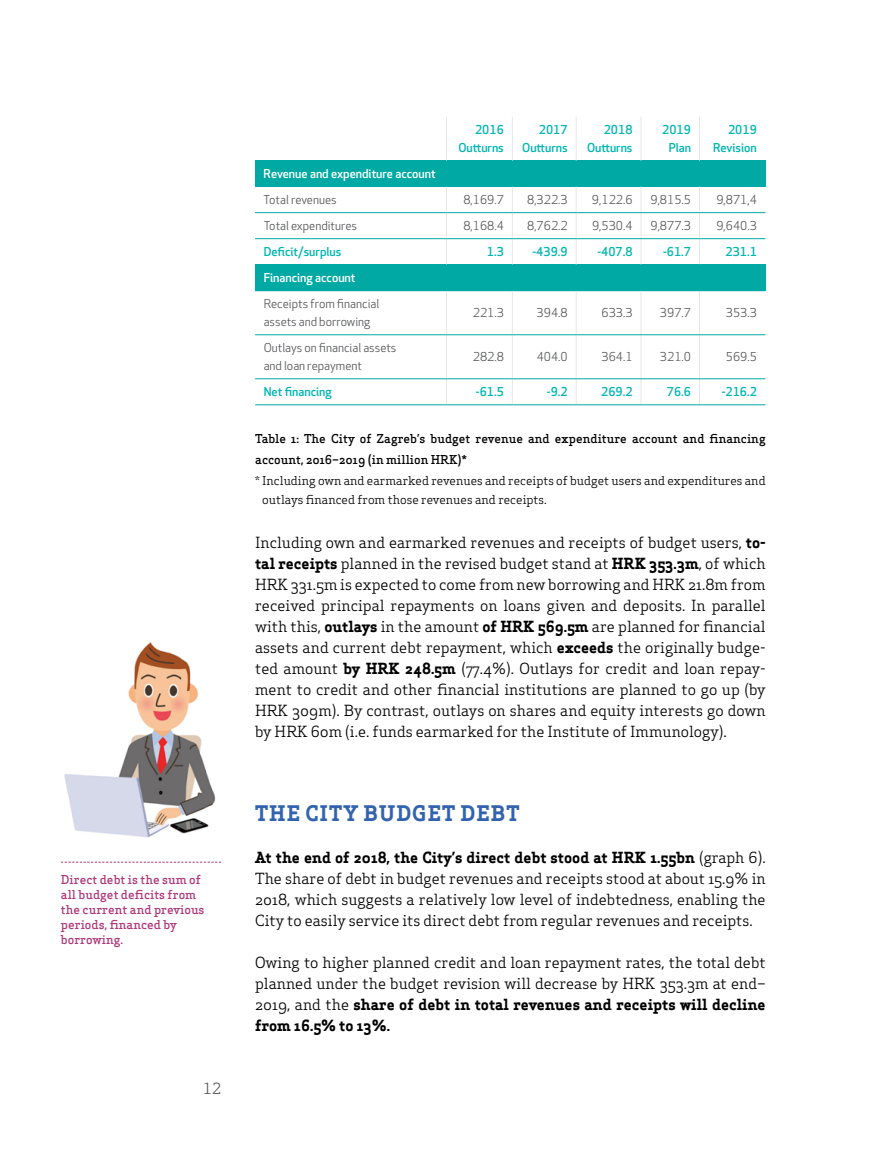
<style>
.page{position:relative;width:893px;height:1170px;background:#fff}
.page>*{position:absolute;margin:0;border:0;box-sizing:border-box;transform-origin:0 0}
.t1{font:700 21px "Apex Serif";letter-spacing:.05em;color:#3363af}
.t2{font:15px/21px "Apex Serif";color:#000;text-align:justify}
.t3{font:15px "Apex Serif";color:#58595b}
.t4{font:12px/18px "Apex New";color:#58595b}
.t5{font:500 12px/18px "Apex New";color:#00b6b2;text-align:right}
.t6{font:12px/19.5px "Apex Serif";color:#000}
.t7{font:500 12px/21px "Apex Serif";color:#000}
.t8{font:500 12px/15px "Apex Serif";color:#b03779}
.t9{font:500 12px "Apex New";color:#fff}
.s1{font-weight:700}
</style>
<div class="page">
<svg style="left:255px;top:117px;width:510px;height:287px"></svg>
<div style="left:255px;top:161px;width:510px;height:26px;background:#00a9a3"></div>
<div style="left:255px;top:265px;width:510px;height:26px;background:#00a9a3"></div>
<hr style="left:699px;top:117px;width:1px;height:44px;background:#e6e7e8">
<svg style="left:699px;top:187px;width:1px;height:77px"></svg>
<hr style="left:699px;top:291px;width:1px;height:43px;background:#e6e7e8">
<hr style="left:699px;top:335px;width:1px;height:43px;background:#e6e7e8">
<svg style="left:699px;top:379px;width:1px;height:25px"></svg>
<hr style="left:255px;top:264px;width:191px;height:1px;background:#00a9a3">
<hr style="left:446px;top:264px;width:66px;height:1px;background:#00a9a3">
<hr style="left:512px;top:264px;width:64px;height:1px;background:#00a9a3">
<hr style="left:576px;top:264px;width:65px;height:1px;background:#00a9a3">
<hr style="left:641px;top:264px;width:58px;height:1px;background:#00a9a3">
<hr style="left:699px;top:264px;width:66px;height:1px;background:#00a9a3">
<hr style="left:446px;top:117px;width:1px;height:44px;background:#e6e7e8">
<hr style="left:512px;top:117px;width:1px;height:44px;background:#e6e7e8">
<hr style="left:576px;top:117px;width:1px;height:44px;background:#e6e7e8">
<hr style="left:641px;top:117px;width:1px;height:44px;background:#e6e7e8">
<svg style="left:446px;top:187px;width:1px;height:77px"></svg>
<svg style="left:512px;top:187px;width:1px;height:77px"></svg>
<svg style="left:576px;top:187px;width:1px;height:77px"></svg>
<svg style="left:641px;top:187px;width:1px;height:77px"></svg>
<hr style="left:446px;top:291px;width:1px;height:43px;background:#e6e7e8">
<hr style="left:512px;top:291px;width:1px;height:43px;background:#e6e7e8">
<hr style="left:576px;top:291px;width:1px;height:43px;background:#e6e7e8">
<hr style="left:641px;top:291px;width:1px;height:43px;background:#e6e7e8">
<hr style="left:446px;top:335px;width:1px;height:43px;background:#e6e7e8">
<hr style="left:512px;top:335px;width:1px;height:43px;background:#e6e7e8">
<hr style="left:576px;top:335px;width:1px;height:43px;background:#e6e7e8">
<hr style="left:641px;top:335px;width:1px;height:43px;background:#e6e7e8">
<svg style="left:446px;top:379px;width:1px;height:25px"></svg>
<svg style="left:512px;top:379px;width:1px;height:25px"></svg>
<svg style="left:576px;top:379px;width:1px;height:25px"></svg>
<svg style="left:641px;top:379px;width:1px;height:25px"></svg>
<hr style="left:255px;top:212px;width:191px;height:1px;background:#00a9a3">
<hr style="left:446px;top:212px;width:66px;height:1px;background:#00a9a3">
<hr style="left:512px;top:212px;width:64px;height:1px;background:#00a9a3">
<hr style="left:576px;top:212px;width:65px;height:1px;background:#00a9a3">
<hr style="left:641px;top:212px;width:58px;height:1px;background:#00a9a3">
<hr style="left:699px;top:212px;width:66px;height:1px;background:#00a9a3">
<hr style="left:255px;top:238px;width:191px;height:1px;background:#00a9a3">
<hr style="left:446px;top:238px;width:66px;height:1px;background:#00a9a3">
<hr style="left:512px;top:238px;width:64px;height:1px;background:#00a9a3">
<hr style="left:576px;top:238px;width:65px;height:1px;background:#00a9a3">
<hr style="left:641px;top:238px;width:58px;height:1px;background:#00a9a3">
<hr style="left:699px;top:238px;width:66px;height:1px;background:#00a9a3">
<hr style="left:255px;top:334px;width:191px;height:1px;background:#00a9a3">
<hr style="left:446px;top:334px;width:66px;height:1px;background:#00a9a3">
<hr style="left:512px;top:334px;width:64px;height:1px;background:#00a9a3">
<hr style="left:576px;top:334px;width:65px;height:1px;background:#00a9a3">
<hr style="left:641px;top:334px;width:58px;height:1px;background:#00a9a3">
<hr style="left:699px;top:334px;width:66px;height:1px;background:#00a9a3">
<hr style="left:255px;top:378px;width:191px;height:1px;background:#00a9a3">
<hr style="left:446px;top:378px;width:66px;height:1px;background:#00a9a3">
<hr style="left:512px;top:378px;width:64px;height:1px;background:#00a9a3">
<hr style="left:576px;top:378px;width:65px;height:1px;background:#00a9a3">
<hr style="left:641px;top:378px;width:58px;height:1px;background:#00a9a3">
<hr style="left:699px;top:378px;width:66px;height:1px;background:#00a9a3">
<hr style="left:255px;top:404px;width:191px;height:1px;background:#00a9a3">
<hr style="left:446px;top:404px;width:66px;height:1px;background:#00a9a3">
<hr style="left:512px;top:404px;width:64px;height:1px;background:#00a9a3">
<hr style="left:576px;top:404px;width:65px;height:1px;background:#00a9a3">
<hr style="left:641px;top:404px;width:58px;height:1px;background:#00a9a3">
<hr style="left:699px;top:404px;width:66px;height:1px;background:#00a9a3">
<svg style="left:61px;top:861px;width:160px;height:1px"></svg>
<img style="left:64px;top:642px;width:152px;height:196px">
<p class="t8" style="left:61px;top:871px;width:145px">Direct debt is the sum of all budget deficits from the current and previous periods, financed by borrowing.</p>
<p class="t3" style="left:203px;top:1078px;width:19px">12</p>
<p class="t5" style="left:458px;top:120px;width:47px">2016<br>Outturns</p>
<p class="t5" style="left:522px;top:120px;width:47px">2017<br>Outturns</p>
<p class="t5" style="left:587px;top:120px;width:47px">2018<br>Outturns</p>
<p class="t5" style="left:662px;top:120px;width:30px;text-align:center">2019<br>Plan</p>
<p class="t5" style="left:713px;top:120px;width:45px">2019<br>Revision</p>
<p class="t9" style="left:264px;top:166px;width:174px">Revenue and expenditure account</p>
<p class="t4" style="left:264px;top:191px;width:74px">Total revenues</p>
<p class="t4" style="left:463px;top:191px;width:42px">8,169.7</p>
<p class="t4" style="left:527px;top:191px;width:42px">8,322.3</p>
<p class="t4" style="left:592px;top:191px;width:42px">9,122.6</p>
<p class="t4" style="left:650px;top:191px;width:42px">9,815.5</p>
<p class="t4" style="left:716px;top:191px;width:42px">9,871,4</p>
<p class="t4" style="left:264px;top:217px;width:95px">Total expenditures</p>
<p class="t4" style="left:463px;top:217px;width:42px">8,168.4</p>
<p class="t4" style="left:527px;top:217px;width:42px">8,762.2</p>
<p class="t4" style="left:592px;top:217px;width:42px">9,530.4</p>
<p class="t4" style="left:650px;top:217px;width:42px">9,877.3</p>
<p class="t4" style="left:716px;top:217px;width:42px">9,640.3</p>
<p class="t5" style="left:264px;top:242px;width:79px">Deficit/surplus</p>
<p class="t5" style="left:487px;top:242px;width:19px">1.3</p>
<p class="t5" style="left:532px;top:242px;width:37px">-439.9</p>
<p class="t5" style="left:597px;top:242px;width:37px">-407.8</p>
<p class="t5" style="left:663px;top:242px;width:30px">-61.7</p>
<p class="t5" style="left:725px;top:242px;width:33px">231.1</p>
<p class="t9" style="left:264px;top:270px;width:93px">Financing account</p>
<p class="t4" style="left:264px;top:295px;width:117px">Receipts from financial assets and borrowing</p>
<p class="t4" style="left:473px;top:304px;width:33px">221.3</p>
<p class="t4" style="left:537px;top:304px;width:33px">394.8</p>
<p class="t4" style="left:601px;top:304px;width:33px">633.3</p>
<p class="t4" style="left:660px;top:304px;width:33px">397.7</p>
<p class="t4" style="left:726px;top:304px;width:33px">353.3</p>
<p class="t4" style="left:264px;top:339px;width:134px">Outlays on financial assets and loan repayment</p>
<p class="t4" style="left:473px;top:348px;width:33px">282.8</p>
<p class="t4" style="left:537px;top:348px;width:33px">404.0</p>
<p class="t4" style="left:601px;top:348px;width:33px">364.1</p>
<p class="t4" style="left:660px;top:348px;width:33px">321.0</p>
<p class="t4" style="left:726px;top:348px;width:33px">569.5</p>
<p class="t5" style="left:264px;top:382px;width:70px">Net financing</p>
<p class="t5" style="left:476px;top:382px;width:30px">-61.5</p>
<p class="t5" style="left:547px;top:382px;width:22px">-9.2</p>
<p class="t5" style="left:601px;top:382px;width:33px">269.2</p>
<p class="t5" style="left:667px;top:382px;width:26px">76.6</p>
<p class="t5" style="left:722px;top:382px;width:37px">-216.2</p>
<p class="t7" style="left:255px;top:427px;width:512px">Table 1: The City of Zagreb’s budget revenue and expenditure account and financing account, 2016–2019 (in million HRK)*</p>
<p class="t6" style="left:262px;top:470px;width:505px;text-indent:-7px">* Including own and earmarked revenues and receipts of budget users and expenditures and outlays financed from those revenues and receipts.</p>
<p class="t2" style="left:255px;top:531px;width:512px">Including own and earmarked revenues and receipts of budget users, <span class="s1">to&shy;tal receipts</span> planned in the revised budget stand at <span class="s1">HRK 353.3m</span>, of which HRK 331.5m is expected to come from new borrowing and HRK 21.8m from received principal repayments on loans given and deposits. In parallel with this, <span class="s1">outlays</span> in the amount <span class="s1">of HRK 569.5m</span> are planned for financial assets and current debt repayment, which <span class="s1">exceeds</span> the originally budge&shy;ted amount <span class="s1">by HRK 248.5m</span> (77.4%). Outlays for credit and loan repay&shy;ment to credit and other financial institutions are planned to go up (by HRK 309m). By contrast, outlays on shares and equity interests go down by HRK 60m (i.e. funds earmarked for the Institute of Immunology).</p>
<h1 class="t1" style="left:255px;top:799px;width:266px">THE CITY BUDGET DEBT</h1>
<p class="t2" style="left:255px;top:846px;width:512px"><span class="s1">At the end of 2018, the City’s direct debt stood at HRK 1.55bn</span> (graph 6).<br>The share of debt in budget revenues and receipts stood at about 15.9% in 2018, which suggests a relatively low level of indebtedness, enabling the City to easily service its direct debt from regular revenues and receipts.</p>
<p class="t2" style="left:255px;top:951px;width:512px">Owing to higher planned credit and loan repayment rates, the total debt planned under the budget revision will decrease by HRK 353.3m at end– 2019, and the <span class="s1">share of debt in total revenues and receipts will decline from 16.5% to 13%.</span></p>
</div>
